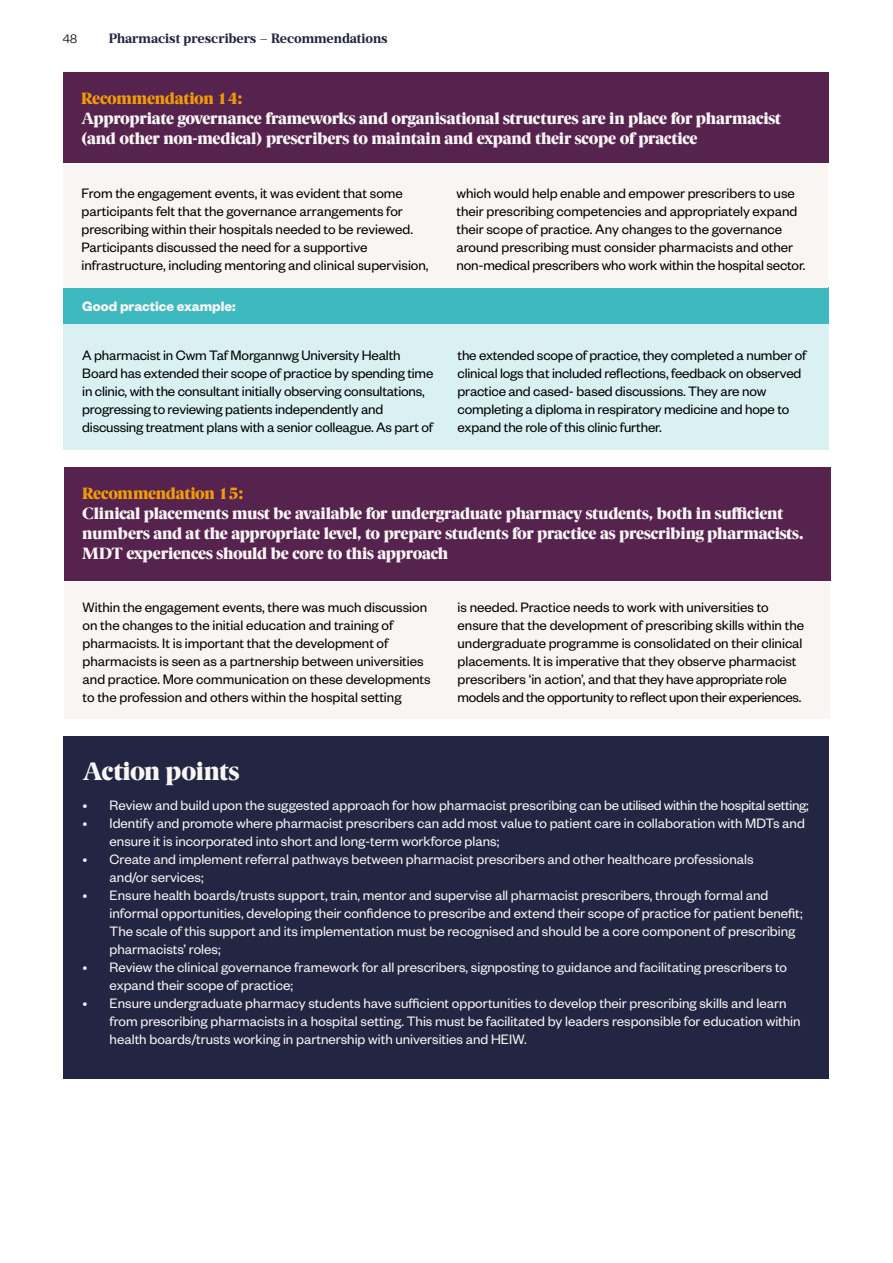
<style>
.page{position:relative;width:893px;height:1263px;background:#fff}
.page>*{position:absolute;margin:0;border:0;box-sizing:border-box;transform-origin:0 0}
.t1{font:900 25.5px "Berlingske Serif";letter-spacing:-.015em;color:#f9f5f3}
.t2{font:900 16.5px/19.8px "Berlingske Serif";letter-spacing:-.015em;color:#f9f5f3}
.t3{font:900 16.5px "Berlingske Serif";letter-spacing:-.015em;color:#f09b06}
.t4{font:15px/18px "Founders Grotesk";color:#000}
.t5{font:15px/18px "Founders Grotesk";color:#f9f5f3}
.t6{font:700 15px "Founders Grotesk";color:#f9f5f3}
.t7{font:700 13.5px "Prumo Text";color:#222642}
.t8{font:300 13.5px "Founders Grotesk";color:#000}
</style>
<div class="page">
<div style="left:64px;top:288px;width:765px;height:36px;background:#3eb9bf"></div>
<div style="left:64px;top:324px;width:765px;height:126px;background:#d9f1f2"></div>
<div style="left:64px;top:162px;width:764px;height:126px;background:#f9f5f3"></div>
<div style="left:64px;top:72px;width:765px;height:90px;background:#55234e"></div>
<div style="left:64px;top:580px;width:765px;height:139px;background:#f9f5f3"></div>
<div style="left:64px;top:467px;width:766px;height:113px;background:#55234e"></div>
<div style="left:64px;top:737px;width:765px;height:342px;background:#222642"></div>
<p class="t8" style="left:63px;top:31px;width:16px">48</p>
<p class="t7" style="left:109px;top:31px;width:280px">Pharmacist prescribers – Recommendations</p>
<p class="t3" style="left:81px;top:85px;width:162px">Recommendation 14:</p>
<p class="t2" style="left:81px;top:107px;width:701px">Appropriate governance frameworks and organisational structures are in place for pharmacist (and other non-medical) prescribers to maintain and expand their scope of practice</p>
<p class="t4" style="left:82px;top:183px;width:349px">From the engagement events, it was evident that some participants felt that the governance arrangements for prescribing within their hospitals needed to be reviewed.<br>Participants discussed the need for a supportive infrastructure, including mentoring and clinical supervision,</p>
<p class="t4" style="left:456px;top:183px;width:351px">which would help enable and empower prescribers to use their prescribing competencies and appropriately expand their scope of practice. Any changes to the governance around prescribing must consider pharmacists and other non-medical prescribers who work within the hospital sector.</p>
<p class="t6" style="left:82px;top:297px;width:155px">Good practice example:</p>
<p class="t4" style="left:82px;top:345px;width:353px">A pharmacist in Cwm Taf Morgannwg University Health Board has extended their scope of practice by spending time in clinic, with the consultant initially observing consultations, progressing to reviewing patients independently and discussing treatment plans with a senior colleague. As part of</p>
<p class="t4" style="left:458px;top:345px;width:350px">the extended scope of practice, they completed a number of clinical logs that included reflections, feedback on observed practice and cased- based discussions. They are now completing a diploma in respiratory medicine and hope to expand the role of this clinic further.</p>
<p class="t3" style="left:82px;top:480px;width:162px">Recommendation 15:</p>
<p class="t2" style="left:82px;top:502px;width:723px">Clinical placements must be available for undergraduate pharmacy students, both in sufficient numbers and at the appropriate level, to prepare students for practice as prescribing pharmacists.<br>MDT experiences should be core to this approach</p>
<p class="t4" style="left:83px;top:597px;width:350px">Within the engagement events, there was much discussion on the changes to the initial education and training of pharmacists. It is important that the development of pharmacists is seen as a partnership between universities and practice. More communication on these developments to the profession and others within the hospital setting</p>
<p class="t4" style="left:458px;top:597px;width:348px">is needed. Practice needs to work with universities to ensure that the development of prescribing skills within the undergraduate programme is consolidated on their clinical placements. It is imperative that they observe pharmacist prescribers ‘in action’, and that they have appropriate role models and the opportunity to reflect upon their experiences.</p>
<h1 class="t1" style="left:83px;top:750px;width:158px">Action points</h1>
<p class="t5" style="left:83px;top:795px;width:728px">• Review and build upon the suggested approach for how pharmacist prescribing can be utilised within the hospital setting;</p>
<p class="t5" style="left:110px;top:813px;width:697px;text-indent:-27px">• Identify and promote where pharmacist prescribers can add most value to patient care in collaboration with MDTs and ensure it is incorporated into short and long-term workforce plans;</p>
<p class="t5" style="left:110px;top:849px;width:645px;text-indent:-27px">• Create and implement referral pathways between pharmacist prescribers and other healthcare professionals and/or services;</p>
<p class="t5" style="left:110px;top:885px;width:694px;text-indent:-27px">• Ensure health boards/trusts support, train, mentor and supervise all pharmacist prescribers, through formal and informal opportunities, developing their confidence to prescribe and extend their scope of practice for patient benefit; The scale of this support and its implementation must be recognised and should be a core component of prescribing pharmacists’ roles;</p>
<p class="t5" style="left:110px;top:957px;width:679px;text-indent:-27px">• Review the clinical governance framework for all prescribers, signposting to guidance and facilitating prescribers to expand their scope of practice;</p>
<p class="t5" style="left:110px;top:993px;width:693px;text-indent:-27px">• Ensure undergraduate pharmacy students have sufficient opportunities to develop their prescribing skills and learn from prescribing pharmacists in a hospital setting. This must be facilitated by leaders responsible for education within health boards/trusts working in partnership with universities and HEIW.</p>
</div>
